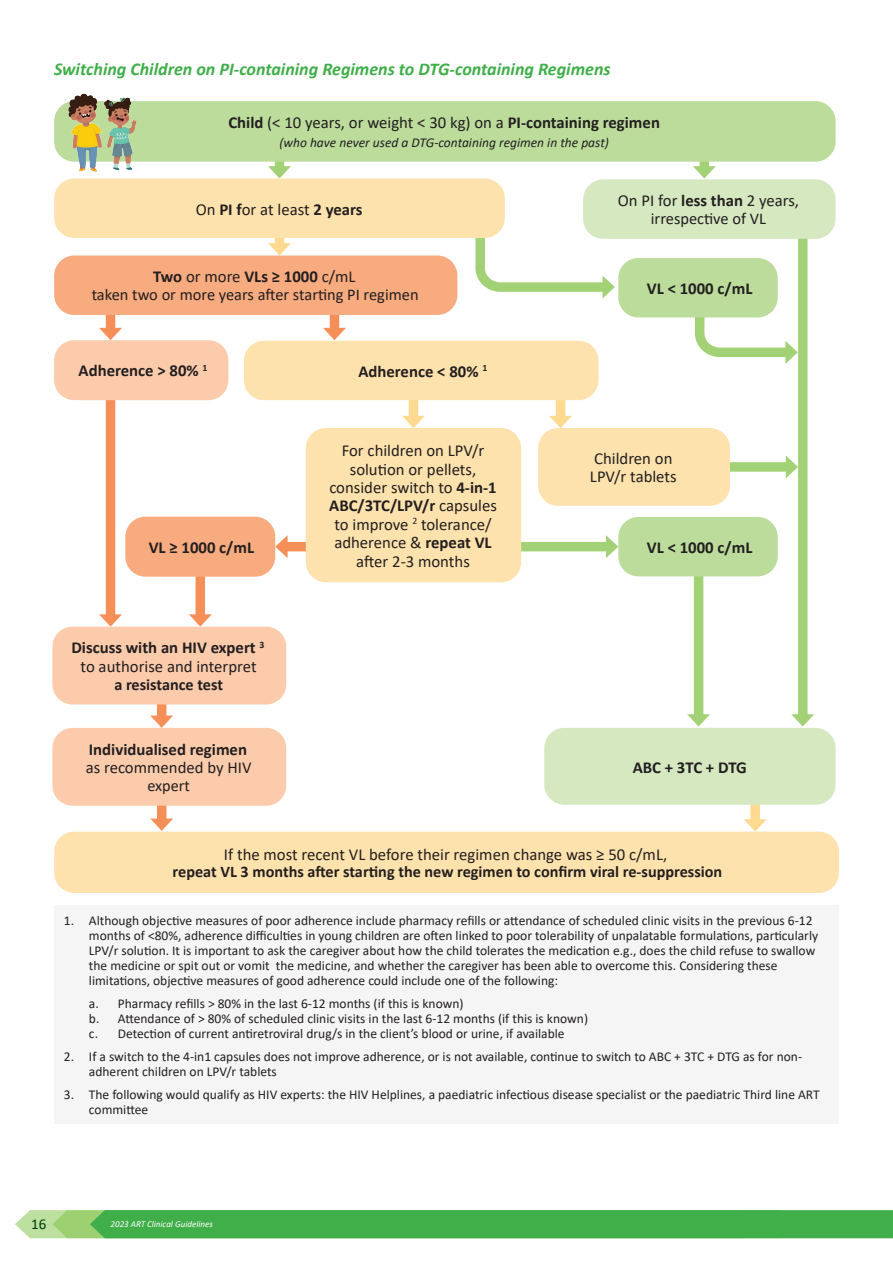
<style>
.page{position:relative;width:893px;height:1263px;background:#fff}
.page>*{position:absolute;margin:0;border:0;box-sizing:border-box;transform-origin:0 0}
.Heading_3{font:italic 700 18px "Calibri";color:#40ae49}
.Table_text{font:16.8px/18.5px "Calibri";color:#231f20;text-align:center}
.new_diagram{font:16.8px "Calibri";color:#231f20}
.Table_text-2{font:700 16.8px "Calibri";color:#231f20}
.new_diagram-2{font:700 16.8px "Calibri";color:#231f20}
.New_algorythm_table{font:700 16.8px "Calibri";color:#231f20}
.new_diagram-3{font:16.35px "Calibri";color:#231f20}
.Table_text-3{font:700 16.2px "Calibri";color:#231f20}
.Table_text-4{font:16.2px "Calibri";color:#231f20}
.t1{font:15px "Calibri";color:#003e09}
.New_Footnote_9{font:13.5px/15px "Calibri";color:#231f20}
.New_Footnote_9_inden{font:13.5px "Calibri";color:#231f20}
.new_diagram-4{font:italic 13.5px "Calibri";color:#231f20}
.t2{font:italic 9px "Calibri";color:#fff}
.s1{font-weight:700}
.s2{font-weight:400}
</style>
<div class="page">
<svg style="left:15px;top:1210px;width:878px;height:28px;background:#4bb250"></svg>
<div style="left:275px;top:203px;width:9px;height:45px;background:#fed990"></div>
<svg style="left:268px;top:243px;width:23px;height:12px"></svg>
<div style="left:508px;top:542px;width:102px;height:9px;background:#a3d176"></div>
<svg style="left:606px;top:535px;width:12px;height:23px"></svg>
<div style="left:700px;top:109px;width:9px;height:62px;background:#a3d176"></div>
<svg style="left:693px;top:166px;width:23px;height:13px"></svg>
<div style="left:275px;top:109px;width:9px;height:62px;background:#a3d176"></div>
<svg style="left:268px;top:166px;width:23px;height:13px"></svg>
<div style="left:54px;top:101px;width:782px;height:61px;background:#bcdc9b;border-radius:20px"></div>
<img style="left:104px;top:97px;width:36px;height:82px">
<img style="left:68px;top:93px;width:38px;height:80px">
<div style="left:556px;top:376px;width:9px;height:44px;background:#fed990"></div>
<svg style="left:549px;top:416px;width:23px;height:12px"></svg>
<div style="left:750px;top:779px;width:10px;height:45px;background:#fed990"></div>
<svg style="left:744px;top:819px;width:23px;height:12px"></svg>
<div style="left:106px;top:385px;width:9px;height:234px;background:#f68e58"></div>
<svg style="left:99px;top:614px;width:23px;height:13px"></svg>
<div style="left:196px;top:547px;width:9px;height:72px;background:#f68e58"></div>
<svg style="left:189px;top:614px;width:23px;height:13px"></svg>
<div style="left:283px;top:542px;width:44px;height:9px;background:#f68e58"></div>
<svg style="left:275px;top:535px;width:13px;height:23px"></svg>
<div style="left:306px;top:428px;width:215px;height:154px;background:#fee2ad;border-radius:20px"></div>
<div style="left:125px;top:517px;width:150px;height:60px;background:#f8ab7f;border-radius:20px"></div>
<div style="left:409px;top:376px;width:9px;height:44px;background:#fed990"></div>
<svg style="left:402px;top:416px;width:23px;height:12px"></svg>
<div style="left:106px;top:288px;width:9px;height:44px;background:#f68e58"></div>
<svg style="left:99px;top:328px;width:23px;height:12px"></svg>
<div style="left:544px;top:728px;width:292px;height:77px;background:#d5e8c0;border-radius:20px"></div>
<div style="left:798px;top:218px;width:9px;height:500px;background:#a3d176"></div>
<svg style="left:791px;top:714px;width:23px;height:12px"></svg>
<div style="left:694px;top:547px;width:9px;height:171px;background:#a3d176"></div>
<svg style="left:687px;top:714px;width:23px;height:12px"></svg>
<svg style="left:690px;top:273px;width:108px;height:91px"></svg>
<svg style="left:475px;top:222px;width:140px;height:76px"></svg>
<div style="left:618px;top:258px;width:160px;height:59px;background:#bcdc9b;border-radius:20px"></div>
<div style="left:54px;top:179px;width:451px;height:59px;background:#fee2ad;border-radius:20px"></div>
<div style="left:244px;top:341px;width:355px;height:59px;background:#fee2ad;border-radius:20px"></div>
<div style="left:54px;top:340px;width:174px;height:60px;background:#fccbac;border-radius:20px"></div>
<div style="left:330px;top:288px;width:9px;height:44px;background:#f68e58"></div>
<svg style="left:323px;top:328px;width:23px;height:12px"></svg>
<div style="left:54px;top:255px;width:403px;height:60px;background:#f8ab7f;border-radius:20px"></div>
<div style="left:54px;top:831px;width:785px;height:62px;background:#fee2ad;border-radius:20px"></div>
<div style="left:583px;top:179px;width:253px;height:60px;background:#d5e8c0;border-radius:20px"></div>
<div style="left:618px;top:517px;width:160px;height:59px;background:#bcdc9b;border-radius:20px"></div>
<div style="left:688px;top:462px;width:102px;height:10px;background:#a3d176"></div>
<svg style="left:786px;top:456px;width:12px;height:22px"></svg>
<div style="left:538px;top:428px;width:192px;height:78px;background:#fee2ad;border-radius:20px"></div>
<div style="left:157px;top:676px;width:9px;height:44px;background:#f68e58"></div>
<svg style="left:150px;top:715px;width:23px;height:13px"></svg>
<div style="left:157px;top:779px;width:9px;height:44px;background:#f68e58"></div>
<svg style="left:150px;top:818px;width:23px;height:13px"></svg>
<div style="left:52px;top:627px;width:234px;height:77px;background:#fccbac;border-radius:20px"></div>
<div style="left:52px;top:728px;width:234px;height:78px;background:#fccbac;border-radius:20px"></div>
<div style="left:54px;top:905px;width:785px;height:218px;background:#f5f5f6"></div>
<p class="Heading_3" style="left:54px;top:56px;width:558px">Switching Children on PI-containing Regimens to DTG-containing Regimens</p>
<p class="new_diagram" style="left:228px;top:111px;width:433px"><span class="s1">Child</span> (&lt; 10 years, or weight &lt; 30 kg) on a <span class="s1">PI-containing regimen</span></p>
<p class="new_diagram-4" style="left:279px;top:133px;width:331px">(who have never used a DTG-containing regimen in the past)</p>
<p class="Table_text" style="left:196px;top:199px;width:168px">On <span class="s1">PI f</span>or at least <span class="s1">2 years</span></p>
<p class="new_diagram-2" style="left:153px;top:265px;width:204px">Two <span class="s2">or more</span> VLs ≥ 1000 <span class="s2">c/mL</span></p>
<p class="new_diagram-3" style="left:92px;top:284px;width:328px">taken two or more years after starting PI regimen</p>
<p class="Table_text-2" style="left:79px;top:359px;width:130px">Adherence &gt; 80% <sup>1</sup></p>
<p class="New_algorythm_table" style="left:149px;top:535px;width:107px">VL ≥ 1000 c/mL</p>
<p class="Table_text-2" style="left:71px;top:636px;width:195px">Discuss with an HIV expert <sup>3</sup></p>
<p class="Table_text" style="left:81px;top:657px;width:178px">to authorise and interpret</p>
<p class="Table_text-3" style="left:114px;top:673px;width:110px">a resistance test</p>
<p class="Table_text-2" style="left:89px;top:737px;width:160px">Individualised regimen</p>
<p class="Table_text" style="left:86px;top:758px;width:167px">as recommended by HIV</p>
<p class="Table_text-4" style="left:147px;top:774px;width:44px">expert</p>
<p class="Table_text-2" style="left:358px;top:359px;width:130px">Adherence &lt; 80% <sup>1</sup></p>
<p class="Table_text" style="left:329px;top:441px;width:169px">For children on LPV/r solution or pellets, consider switch to <span class="s1">4-in-1<br>ABC/3TC/LPV/r</span> capsules to improve <sup>2</sup> tolerance/ adherence &amp; <span class="s1">repeat VL </span>after 2-3 months</p>
<p class="new_diagram" style="left:618px;top:189px;width:183px">On PI for <span class="s1">less than</span> 2 years,</p>
<p class="new_diagram-3" style="left:651px;top:207px;width:117px">irrespective of VL</p>
<p class="new_diagram-2" style="left:647px;top:277px;width:107px">VL &lt; 1000 c/mL</p>
<p class="Table_text" style="left:594px;top:449px;width:80px">Children on</p>
<p class="Table_text" style="left:590px;top:467px;width:88px">LPV/r tablets</p>
<p class="new_diagram-2" style="left:647px;top:535px;width:107px">VL &lt; 1000 c/mL</p>
<p class="new_diagram-2" style="left:633px;top:755px;width:116px">ABC + 3TC + DTG</p>
<p class="Table_text" style="left:224px;top:844px;width:445px">If the most recent VL before their regimen change was ≥ 50 c/mL,</p>
<p class="Table_text-3" style="left:173px;top:861px;width:551px">repeat VL 3 months after starting the new regimen to confirm viral re-suppression</p>
<p class="New_Footnote_9" style="left:89px;top:912px;width:731px;text-indent:-25px">1. Although objective measures of poor adherence include pharmacy refills or attendance of scheduled clinic visits in the previous 6-12 months of &lt;80%, adherence difficulties in young children are often linked to poor tolerability of unpalatable formulations, particularly LPV/r solution. It is important to ask the caregiver about how the child tolerates the medication e.g., does the child refuse to swallow the medicine or spit out or vomit the medicine, and whether the caregiver has been able to overcome this. Considering these limitations, objective measures of good adherence could include one of the following:</p>
<p class="New_Footnote_9_inden" style="left:89px;top:994px;width:376px">a. Pharmacy refills &gt; 80% in the last 6-12 months (if this is known)</p>
<p class="New_Footnote_9_inden" style="left:89px;top:1009px;width:501px">b. Attendance of &gt; 80% of scheduled clinic visits in the last 6-12 months (if this is known)</p>
<p class="New_Footnote_9_inden" style="left:89px;top:1024px;width:477px">c. Detection of current antiretroviral drug/s in the client’s blood or urine, if available</p>
<p class="New_Footnote_9" style="left:89px;top:1048px;width:715px;text-indent:-25px">2. If a switch to the 4-in1 capsules does not improve adherence, or is not available, continue to switch to ABC + 3TC + DTG as for non&shy;adherent children on LPV/r tablets</p>
<p class="New_Footnote_9" style="left:89px;top:1087px;width:732px;text-indent:-25px">3. The following would qualify as HIV experts: the HIV Helplines, a paediatric infectious disease specialist or the paediatric Third line ART committee</p>
<p class="t1" style="left:31px;top:1214px;width:17px">16</p>
<p class="t2" style="left:111px;top:1218px;width:104px">2023 ART Clinical Guidelines</p>
</div>
